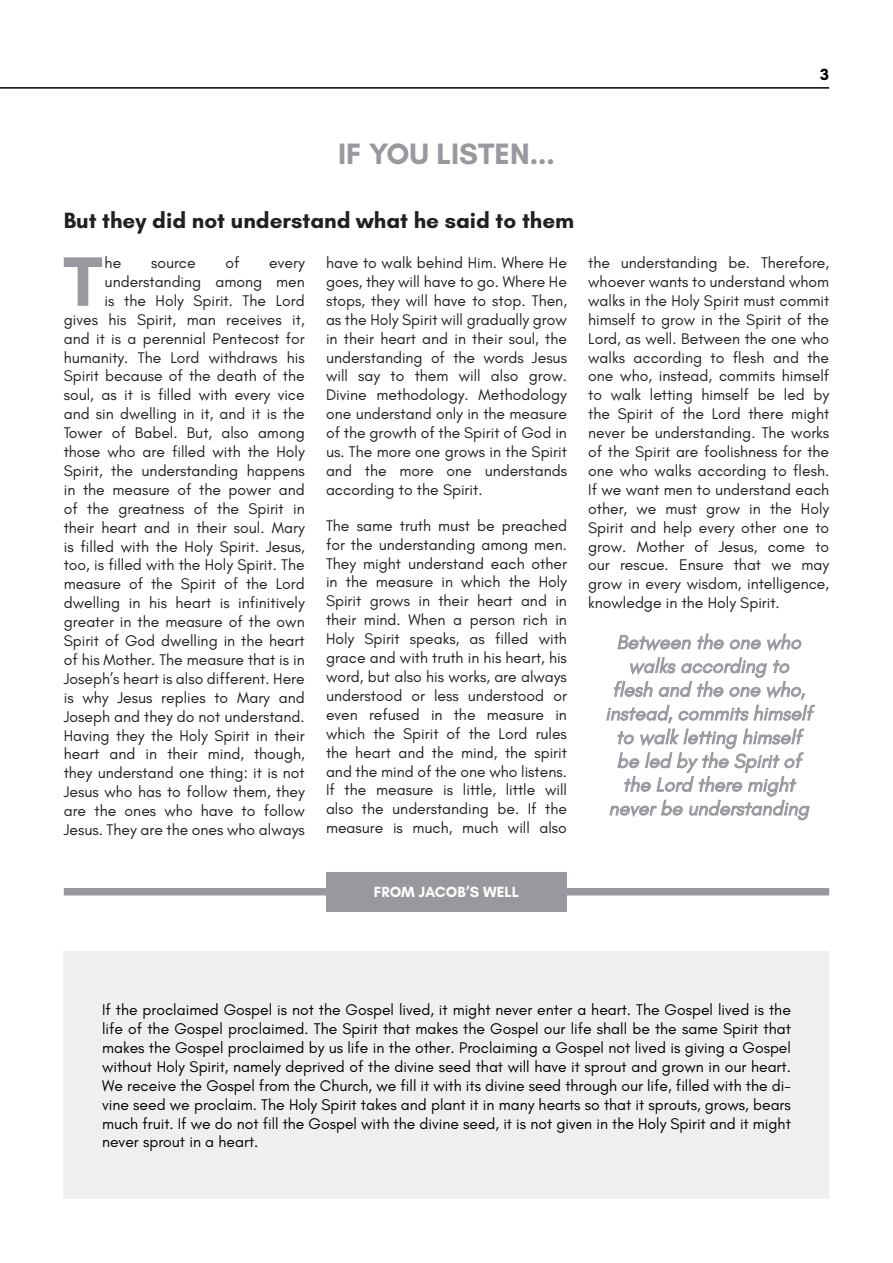
<style>
.page{position:relative;width:893px;height:1263px;background:#fff}
.page>*{position:absolute;margin:0;border:0;box-sizing:border-box;transform-origin:0 0}
.t1{font:700 71.4px "Glacial Indifference";color:#9a989f}
.t2{font:700 30px "Glacial Indifference";color:#9a989f}
.t3{font:700 22.5px "Glacial Indifference";color:#221f20}
.t4{font:italic 19.8px/23.7px "Glacial Indifference";color:#9a989f;text-align:center}
.t5{font:700 16.5px "Glacial Indifference";color:#000}
.t6{font:15.75px/18.9px "Glacial Indifference";color:#221f20;text-align:justify}
.t7{font:15.75px/18.9px "Glacial Indifference";color:#000;text-align:justify}
.t8{font:700 15px "Glacial Indifference";color:#fff}
</style>
<div class="page">
<hr style="left:0;top:87px;width:829px;height:2px;background:#000">
<div style="left:64px;top:951px;width:765px;height:248px;background:#efefef"></div>
<div style="left:64px;top:888px;width:765px;height:7px;background:#9a989f"></div>
<div style="left:326px;top:872px;width:241px;height:39px;background:#9a989f"></div>
<svg style="left:606px;top:633px;width:209px;height:188px"></svg>
<p class="t5" style="left:820px;top:65px;width:10px">3</p>
<h2 class="t2" style="left:338px;top:135px;width:218px">IF YOU LISTEN...</h2>
<h3 class="t3" style="left:64px;top:206px;width:512px">But they did not understand what he said to them</h3>
<h1 class="t1" style="left:63px;top:237px;width:41px">T</h1>
<p class="t6" style="left:105px;top:253px;width:18px">he</p>
<p class="t6" style="left:151px;top:253px;width:46px">source</p>
<p class="t6" style="left:225px;top:253px;width:16px">of</p>
<p class="t6" style="left:64px;top:253px;width:242px;text-align:right">every<br>understanding among men<br>is the Holy Spirit. The Lord<br>gives his Spirit, man receives it, and it is a perennial Pentecost for humanity. The Lord withdraws his<br>Spirit because of the death of the soul, as it is filled with every vice and sin dwelling in it, and it is the<br>Tower of Babel. But, also among those who are filled with the Holy<br>Spirit, the understanding happens in the measure of the power and of the greatness of the Spirit in their heart and in their soul. Mary is filled with the Holy Spirit. Jesus, too, is filled with the Holy Spirit. The measure of the Spirit of the Lord dwelling in his heart is infinitively greater in the measure of the own<br>Spirit of God dwelling in the heart of his Mother. The measure that is in<br>Joseph’s heart is also different. Here is why Jesus replies to Mary and<br>Joseph and they do not understand.<br>Having they the Holy Spirit in their heart and in their mind, though, they understand one thing: it is not<br>Jesus who has to follow them, they are the ones who have to follow<br>Jesus. They are the ones who always</p>
<p class="t6" style="left:326px;top:253px;width:242px">have to walk behind Him. Where He goes, they will have to go. Where He stops, they will have to stop. Then, as the Holy Spirit will gradually grow in their heart and in their soul, the understanding of the words Jesus will say to them will also grow.<br>Divine methodology. Methodology one understand only in the measure of the growth of the Spirit of God in us. The more one grows in the Spirit and the more one understands according to the Spirit.</p>
<p class="t6" style="left:326px;top:516px;width:242px">The same truth must be preached for the understanding among men.<br>They might understand each other in the measure in which the Holy Spirit grows in their heart and in their mind. When a person rich in Holy Spirit speaks, as filled with grace and with truth in his heart, his word, but also his works, are always understood or less understood or even refused in the measure in which the Spirit of the Lord rules the heart and the mind, the spirit and the mind of the one who listens.<br>If the measure is little, little will also the understanding be. If the measure is much, much will also</p>
<p class="t6" style="left:588px;top:253px;width:242px">the understanding be. Therefore, whoever wants to understand whom walks in the Holy Spirit must commit himself to grow in the Spirit of the Lord, as well. Between the one who walks according to flesh and the one who, instead, commits himself to walk letting himself be led by the Spirit of the Lord there might never be understanding. The works of the Spirit are foolishness for the one who walks according to flesh.<br>If we want men to understand each other, we must grow in the Holy Spirit and help every other one to grow. Mother of Jesus, come to our rescue. Ensure that we may grow in every wisdom, intelligence, knowledge in the Holy Spirit.</p>
<p class="t4" style="left:605px;top:631px;width:208px">Between the one who walks according to<br>flesh and the one who, instead, commits himself to walk letting himself be led by the Spirit of the Lord there might never be understanding</p>
<p class="t8" style="left:374px;top:883px;width:147px">FROM JACOB’S WELL</p>
<p class="t7" style="left:102px;top:1000px;width:690px">If the proclaimed Gospel is not the Gospel lived, it might never enter a heart. The Gospel lived is the life of the Gospel proclaimed. The Spirit that makes the Gospel our life shall be the same Spirit that makes the Gospel proclaimed by us life in the other. Proclaiming a Gospel not lived is giving a Gospel without Holy Spirit, namely deprived of the divine seed that will have it sprout and grown in our heart.<br>We receive the Gospel from the Church, we fill it with its divine seed through our life, filled with the di&shy;vine seed we proclaim. The Holy Spirit takes and plant it in many hearts so that it sprouts, grows, bears much fruit. If we do not fill the Gospel with the divine seed, it is not given in the Holy Spirit and it might never sprout in a heart.</p>
</div>
